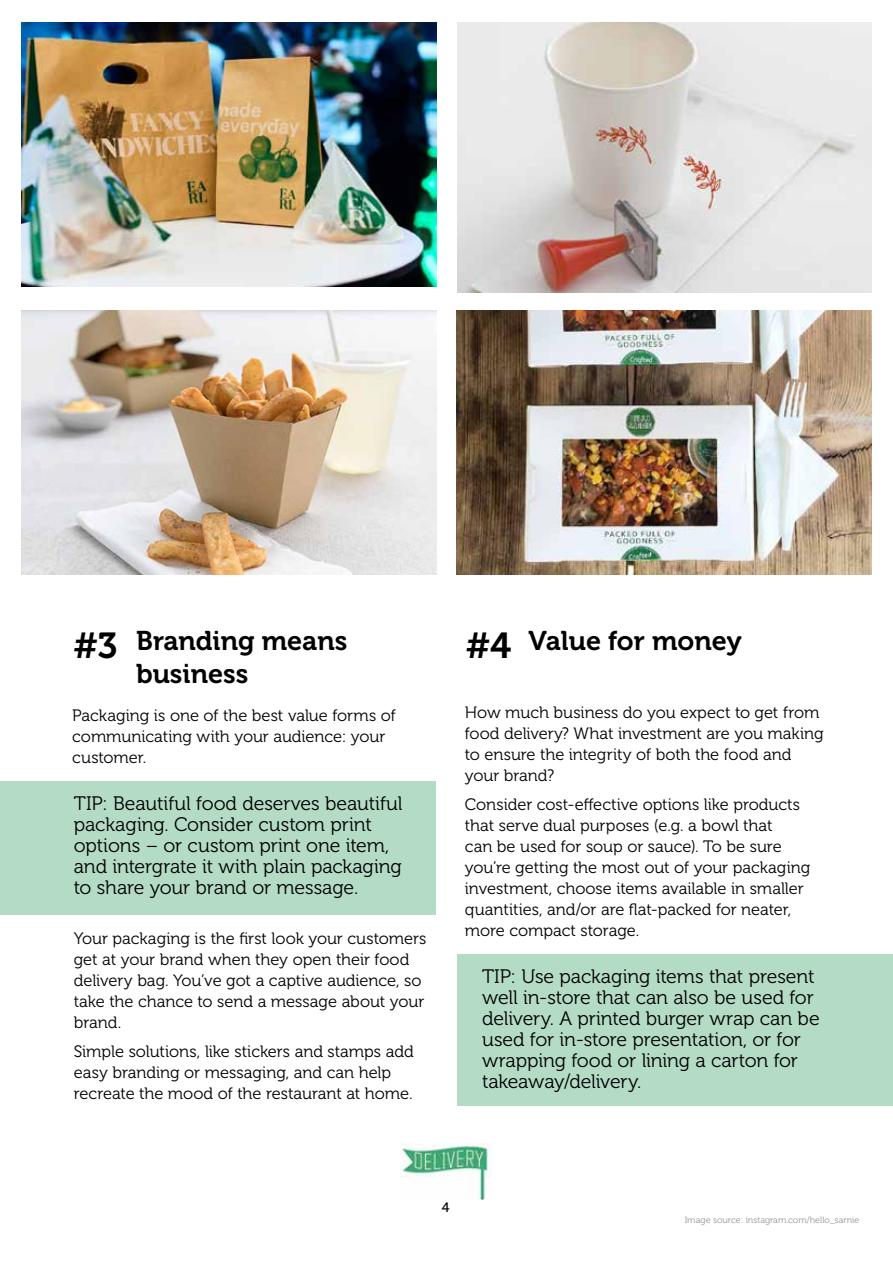
<style>
.page{position:relative;width:893px;height:1263px;background:#fff}
.page>*{position:absolute;margin:0;border:0;box-sizing:border-box;transform-origin:0 0}
.t1{font:36px "Museo 700";color:#000}
.t2{font:27px/32.4px "Museo 700";color:#000}
.t3{font:19.5px/21px "Museo 300";letter-spacing:-.01em;color:#000}
.t4{font:16.5px/21px "Museo 300";letter-spacing:-.005em;color:#000}
.t5{font:13.5px "Museo 500";color:#000}
.t6{font:9px "Museo 300";color:#939598}
</style>
<div class="page">
<img style="left:400px;top:1143px;width:90px;height:56px">
<div style="left:457px;top:955px;width:435px;height:151px;background:#b4dcc5"></div>
<img style="left:21px;top:22px;width:416px;height:265px">
<img style="left:456px;top:310px;width:416px;height:265px">
<img style="left:458px;top:22px;width:414px;height:271px">
<div style="left:1px;top:781px;width:435px;height:133px;background:#b4dcc5"></div>
<img style="left:21px;top:310px;width:415px;height:265px">
<h2 class="t2" style="left:529px;top:625px;width:215px">Value for money</h2>
<h2 class="t2" style="left:136px;top:625px;width:213px">Branding means business</h2>
<p class="t4" style="left:72px;top:705px;width:325px">Packaging is one of the best value forms of communicating with your audience: your customer.</p>
<h1 class="t1" style="left:73px;top:625px;width:46px">#3</h1>
<h1 class="t1" style="left:466px;top:625px;width:47px">#4</h1>
<p class="t4" style="left:465px;top:702px;width:360px">How much business do you expect to get from food delivery? What investment are you making to ensure the integrity of both the food and your brand?</p>
<p class="t4" style="left:465px;top:794px;width:347px">Consider cost-effective options like products that serve dual purposes (e.g. a bowl that<br>can be used for soup or sauce). To be sure you’re getting the most out of your packaging investment, choose items available in smaller quantities, and/or are flat-packed for neater, more compact storage.</p>
<p class="t3" style="left:74px;top:793px;width:330px">TIP: Beautiful food deserves beautiful packaging. Consider custom print options – or custom print one item, and intergrate it with plain packaging to share your brand or message.</p>
<p class="t4" style="left:74px;top:928px;width:354px">Your packaging is the first look your customers get at your brand when they open their food delivery bag. You’ve got a captive audience, so take the chance to send a message about your brand.</p>
<p class="t4" style="left:74px;top:1041px;width:342px">Simple solutions, like stickers and stamps add easy branding or messaging, and can help recreate the mood of the restaurant at home.</p>
<p class="t3" style="left:482px;top:967px;width:339px">TIP: Use packaging items that present well in-store that can also be used for delivery. A printed burger wrap can be used for in-store presentation, or for wrapping food or lining a carton for takeaway/delivery.</p>
<p class="t5" style="left:442px;top:1200px;width:9px">4</p>
<p class="t6" style="left:685px;top:1215px;width:176px">Image source: instagram.com/hello_sarnie</p>
</div>
